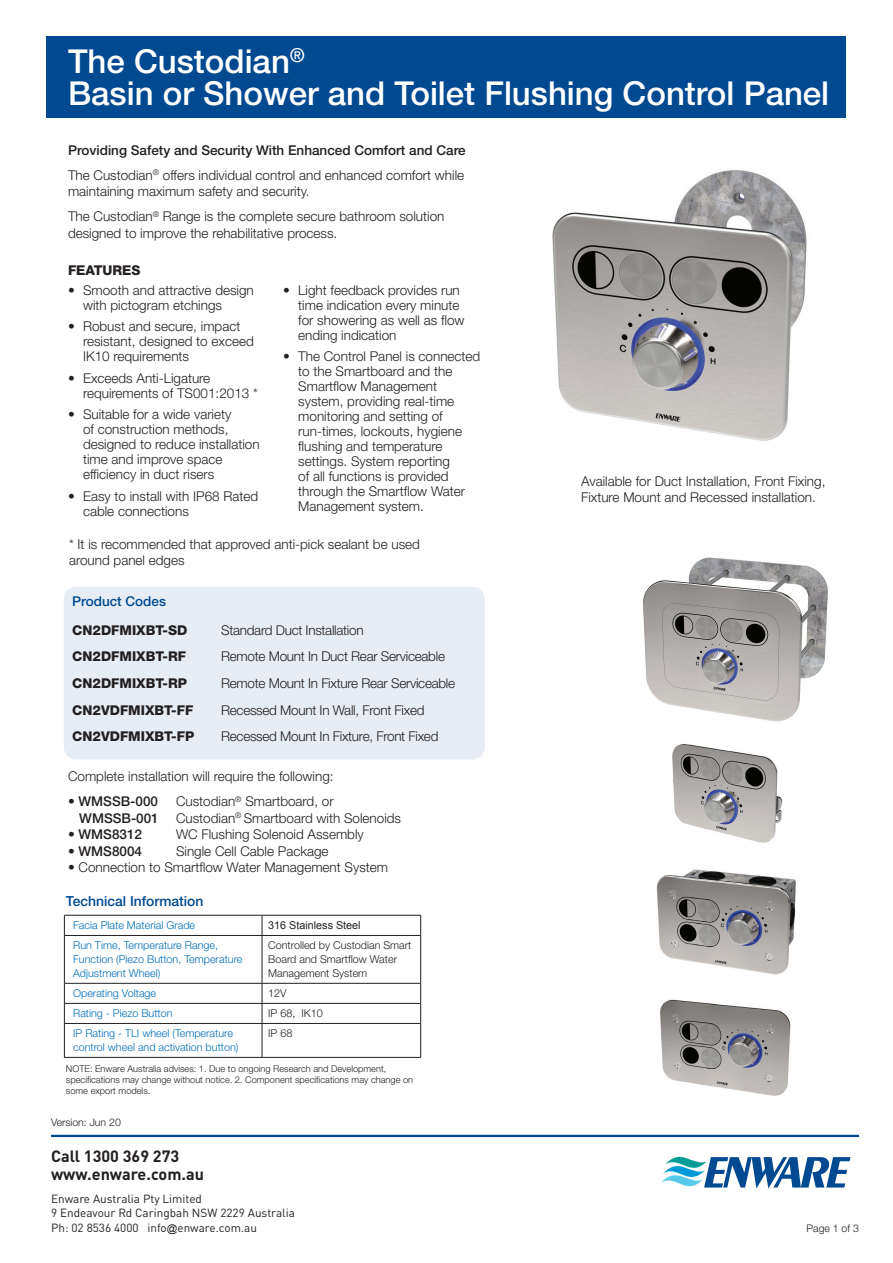
<style>
.page{position:relative;width:893px;height:1263px;background:#fff}
.page>*{position:absolute;margin:0;border:0;box-sizing:border-box;transform-origin:0 0}
.t1{font:500 33px/31.5px "Helvetica Neue LT Std";color:#fff}
.t2{font:700 16.2px/17.7px "DIN Pro";color:#231f20}
.t3{font:500 13.95px "Helvetica Neue LT Std";color:#014990}
.t4{font:300 13.5px/15px "Helvetica Neue LT Std";color:#231f20}
.t5{font:300 13.5px "Helvetica Neue LT Std";letter-spacing:-.02em;color:#231f20}
.t6{font:800 13.5px "Helvetica Neue LT Std";color:#231f20}
.t7{font:500 13.5px "Helvetica Neue LT Std";color:#231f20}
.t8{font:500 13.5px "Helvetica Neue LT Std";color:#014990}
.t9{font:11.7px/14.7px "DIN Pro";color:#231f20}
.t10{font:300 10.8px/14px "Helvetica Neue LT Std";color:#006eb9}
.t11{font:300 10.8px/14px "Helvetica Neue LT Std";color:#231f20}
.t12{font:10.8px "Arial";color:#231f20}
.t13{font:300 10.5px "Helvetica Neue LT Std";color:#231f20}
.t14{font:300 9.3px/11.1px "Helvetica Neue LT Std";color:#231f20}
.s1{font-weight:500}
.s2{font-family:"Arial";font-size:10.5px}
</style>
<div class="page">
<div style="left:47px;top:36px;width:799px;height:82px;background:#014990"></div>
<hr style="left:51px;top:1135px;width:808px;height:2px;background:#014990">
<svg style="left:661px;top:1157px;width:189px;height:31px"></svg>
<hr style="left:64px;top:915px;width:198px;height:1px;background:#231f20">
<svg style="left:64px;top:915px;width:1px;height:20px"></svg>
<hr style="left:262px;top:915px;width:159px;height:1px;background:#231f20">
<svg style="left:262px;top:915px;width:1px;height:20px"></svg>
<svg style="left:420px;top:915px;width:1px;height:20px"></svg>
<hr style="left:64px;top:935px;width:198px;height:1px;background:#231f20">
<hr style="left:64px;top:936px;width:1px;height:47px;background:#231f20">
<hr style="left:262px;top:935px;width:159px;height:1px;background:#231f20">
<hr style="left:262px;top:936px;width:1px;height:47px;background:#231f20">
<hr style="left:420px;top:936px;width:1px;height:47px;background:#231f20">
<hr style="left:64px;top:983px;width:198px;height:1px;background:#231f20">
<hr style="left:262px;top:983px;width:159px;height:1px;background:#231f20">
<hr style="left:64px;top:1003px;width:198px;height:1px;background:#231f20">
<svg style="left:64px;top:983px;width:1px;height:40px"></svg>
<hr style="left:262px;top:1003px;width:159px;height:1px;background:#231f20">
<svg style="left:262px;top:983px;width:1px;height:40px"></svg>
<svg style="left:420px;top:983px;width:1px;height:40px"></svg>
<hr style="left:64px;top:1023px;width:198px;height:1px;background:#231f20">
<hr style="left:64px;top:1024px;width:1px;height:33px;background:#231f20">
<hr style="left:262px;top:1023px;width:159px;height:1px;background:#231f20">
<hr style="left:262px;top:1024px;width:1px;height:33px;background:#231f20">
<hr style="left:420px;top:1024px;width:1px;height:33px;background:#231f20">
<hr style="left:64px;top:1057px;width:198px;height:1px;background:#231f20">
<hr style="left:262px;top:1057px;width:159px;height:1px;background:#231f20">
<div style="left:64px;top:587px;width:421px;height:172px;background:#e6edf4;border-radius:13px"></div>
<img style="left:552px;top:170px;width:255px;height:271px">
<img style="left:672px;top:743px;width:111px;height:100px">
<img style="left:643px;top:557px;width:185px;height:165px">
<img style="left:656px;top:869px;width:140px;height:106px">
<img style="left:660px;top:999px;width:131px;height:97px">
<h1 class="t1" style="left:68px;top:45px;width:763px">The Custodian<sup>®<br></sup>Basin or Shower and Toilet Flushing Control Panel</h1>
<p class="t4" style="left:68px;top:137px;width:399px;line-height:25px"><span class="s1">Providing Safety and Security With Enhanced Comfort and Care<br></span>The Custodian<sup>®</sup> offers individual control and enhanced comfort while</p>
<p class="t4" style="left:68px;top:179px;width:378px;line-height:25px">maintaining maximum safety and security.<br>The Custodian<sup>®</sup> Range is the complete secure bathroom solution</p>
<p class="t4" style="left:68px;top:225px;width:271px">designed to improve the rehabilitative process.</p>
<p class="t6" style="left:68px;top:262px;width:74px">FEATURES</p>
<p class="t4" style="left:83px;top:282px;width:172px;text-indent:-15px">• Smooth and attractive design with pictogram etchings</p>
<p class="t4" style="left:83px;top:319px;width:172px;text-indent:-15px">• Robust and secure, impact resistant, designed to exceed<br>IK10 requirements</p>
<p class="t4" style="left:83px;top:370px;width:176px;text-indent:-15px">• Exceeds Anti-Ligature requirements of TS001:2013 *</p>
<p class="t4" style="left:83px;top:407px;width:178px;text-indent:-15px">• Suitable for a wide variety<br>of construction methods, designed to reduce installation time and improve space efficiency in duct risers</p>
<p class="t4" style="left:83px;top:488px;width:177px;text-indent:-15px">• Easy to install with IP68 Rated cable connections</p>
<p class="t4" style="left:298px;top:282px;width:168px;text-indent:-15px">• Light feedback provides run time indication every minute for showering as well as flow ending indication</p>
<p class="t4" style="left:298px;top:349px;width:184px;text-indent:-15px">• The Control Panel is connected to the Smartboard and the<br>Smartflow Management system, providing real-time monitoring and setting of run-times, lockouts, hygiene flushing and temperature settings. System reporting<br>of all functions is provided through the Smartflow Water<br>Management system.</p>
<p class="t4" style="left:69px;top:535px;width:352px;line-height:16.5px">* It is recommended that approved anti-pick sealant be used around panel edges</p>
<p class="t8" style="left:72px;top:593px;width:95px">Product Codes</p>
<p class="t6" style="left:72px;top:622px;width:117px">CN2DFMIXBT-SD</p>
<p class="t5" style="left:221px;top:621px;width:144px">Standard Duct Installation</p>
<p class="t6" style="left:72px;top:648px;width:115px">CN2DFMIXBT-RF</p>
<p class="t5" style="left:221px;top:648px;width:225px">Remote Mount In Duct Rear Serviceable</p>
<p class="t6" style="left:72px;top:675px;width:116px">CN2DFMIXBT-RP</p>
<p class="t5" style="left:221px;top:675px;width:236px">Remote Mount In Fixture Rear Serviceable</p>
<p class="t6" style="left:72px;top:702px;width:122px">CN2VDFMIXBT-FF</p>
<p class="t5" style="left:221px;top:701px;width:205px">Recessed Mount In Wall, Front Fixed</p>
<p class="t6" style="left:72px;top:728px;width:123px">CN2VDFMIXBT-FP</p>
<p class="t5" style="left:221px;top:728px;width:219px">Recessed Mount In Fixture, Front Fixed</p>
<p class="t4" style="left:68px;top:768px;width:267px">Complete installation will require the following:</p>
<p class="t7" style="left:68px;top:793px;width:92px">• WMSSB-000</p>
<p class="t4" style="left:176px;top:793px;width:159px">Custodian<sup>®</sup> Smartboard, or</p>
<p class="t7" style="left:79px;top:810px;width:81px">WMSSB-001</p>
<p class="t4" style="left:176px;top:810px;width:227px">Custodian<sup>®</sup> Smartboard with Solenoids</p>
<p class="t7" style="left:68px;top:826px;width:76px">• WMS8312</p>
<p class="t4" style="left:176px;top:826px;width:189px">WC Flushing Solenoid Assembly</p>
<p class="t7" style="left:68px;top:843px;width:76px">• WMS8004</p>
<p class="t4" style="left:176px;top:843px;width:154px">Single Cell Cable Package</p>
<p class="t4" style="left:68px;top:859px;width:322px"><span class="s1">•</span> Connection to Smartflow Water Management System</p>
<p class="t3" style="left:66px;top:893px;width:139px">Technical Information</p>
<p class="t10" style="left:73px;top:918px;width:124px">Facia Plate Material Grade</p>
<p class="t12" style="left:268px;top:918px;width:94px">316 Stainless Steel</p>
<p class="t10" style="left:73px;top:938px;width:171px">Run Time, Temperature Range,<br>Function (Piezo Button, Temperature<br>Adjustment Wheel)</p>
<p class="t11" style="left:268px;top:938px;width:145px">Controlled by Custodian Smart<br>Board and Smartflow Water<br>Management System</p>
<p class="t10" style="left:73px;top:986px;width:85px">Operating Voltage</p>
<p class="t11" style="left:268px;top:986px;width:20px">12V</p>
<p class="t10" style="left:73px;top:1006px;width:101px">Rating - Piezo Button</p>
<p class="t11" style="left:268px;top:1006px;width:56px">IP 68, IK10</p>
<p class="t10" style="left:73px;top:1026px;width:167px">IP Rating - TLI wheel (Temperature control wheel and activation button)</p>
<p class="t11" style="left:268px;top:1026px;width:26px">IP 68</p>
<p class="t14" style="left:66px;top:1063px;width:349px">NOTE: Enware Australia advises: 1. Due to ongoing Research and Development, specifications may change without notice. 2. Component specifications may change on some export models.</p>
<p class="t13" style="left:51px;top:1116px;width:71px">Version: Jun 20</p>
<p class="t2" style="left:51px;top:1145px;width:155px">Call 1300 369 273 www.enware.com.au</p>
<p class="t9" style="left:51px;top:1190px;width:245px">Enware Australia Pty Limited<br>9 Endeavour Rd Caringbah NSW 2229 Australia<br>Ph: 02 8536 4000 info<span class="s2">@</span>enware.com.au</p>
<p class="t4" style="left:581px;top:472px;width:246px;line-height:16.5px">Available for Duct Installation, Front Fixing,<br>Fixture Mount and Recessed installation.</p>
<p class="t13" style="left:807px;top:1222px;width:54px">Page 1 of 3</p>
</div>
